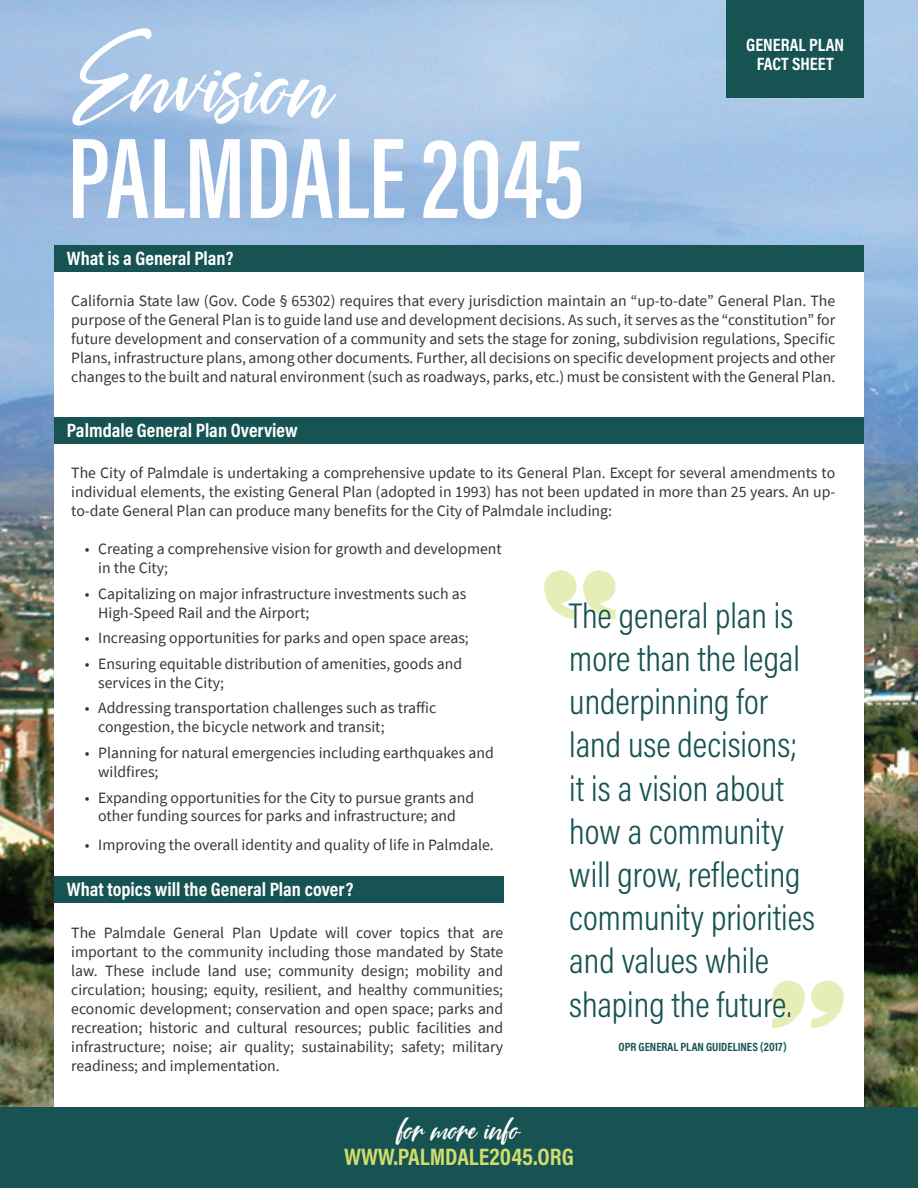
<style>
.page{position:relative;width:918px;height:1188px;background:#fff}
.page>*{position:absolute;margin:0;border:0;box-sizing:border-box;transform-origin:0 0}
.t1{font:132px "Coral Pen";color:#fff}
.t2{font:600 117.9px "Acumin Pro Extra Cond";color:#fff}
.t3{font:43.5px "Coral Pen";color:#fff}
.t4{font:300 36px/43.2px "Acumin Pro Cond";color:#165352}
.t5{font:700 24px "Acumin Pro Cond";color:#d0dc6d}
.t6{font:700 19.5px "Acumin Pro Cond";color:#fff}
.t7{font:700 18px/19.5px "Acumin Pro Cond";letter-spacing:-.005em;color:#fff;text-align:center}
.t8{font:15.75px/18.9px "Source Sans Pro";color:#363536}
.t9{font:700 12px "Acumin Pro Cond";color:#165352}
</style>
<div class="page">
<img style="left:0;top:0;width:918px;height:1108px">
<div style="left:54px;top:246px;width:810px;height:888px;background:#fff"></div>
<div style="left:54px;top:246px;width:810px;height:26px;background:#165352"></div>
<div style="left:0;top:1108px;width:918px;height:80px;background:#165352"></div>
<div style="left:726px;top:0;width:138px;height:98px;background:#165352"></div>
<div style="left:54px;top:417px;width:810px;height:27px;background:#165352"></div>
<div style="left:54px;top:876px;width:449px;height:27px;background:#165352"></div>
<svg style="left:772px;top:981px;width:72px;height:47px"></svg>
<svg style="left:544px;top:570px;width:72px;height:49px"></svg>
<h1 class="t1" style="left:76px;top:18px;width:262px;rotate:2deg">Envision</h1>
<h2 class="t2" style="left:68px;top:106px;width:518px">PALMDALE 2045</h2>
<p class="t6" style="left:67px;top:246px;width:168px">What is a General Plan?</p>
<p class="t7" style="left:746px;top:34px;width:99px">GENERAL PLAN<br>FACT SHEET</p>
<p class="t8" style="left:71px;top:291px;width:766px;text-align:justify">California State law (Gov. Code § 65302) requires that every jurisdiction maintain an “up-to-date” General Plan. The purpose of the General Plan is to guide land use and development decisions. As such, it serves as the “constitution” for future development and conservation of a community and sets the stage for zoning, subdivision regulations, Specific Plans, infrastructure plans, among other documents. Further, all decisions on specific development projects and other changes to the built and natural environment (such as roadways, parks, etc.) must be consistent with the General Plan.</p>
<p class="t6" style="left:67px;top:417px;width:232px">Palmdale General Plan Overview</p>
<p class="t8" style="left:71px;top:463px;width:766px;text-align:justify">The City of Palmdale is undertaking a comprehensive update to its General Plan. Except for several amendments to individual elements, the existing General Plan (adopted in 1993) has not been updated in more than 25 years. An up&shy;to-date General Plan can produce many benefits for the City of Palmdale including:</p>
<p class="t8" style="left:98px;top:539px;width:405px;text-indent:-13px">• Creating a comprehensive vision for growth and development in the City;</p>
<p class="t8" style="left:98px;top:584px;width:370px;text-indent:-13px">• Capitalizing on major infrastructure investments such as<br>High-Speed Rail and the Airport;</p>
<p class="t8" style="left:85px;top:628px;width:386px">• Increasing opportunities for parks and open space areas;</p>
<p class="t8" style="left:98px;top:654px;width:365px;text-indent:-13px">• Ensuring equitable distribution of amenities, goods and services in the City;</p>
<p class="t8" style="left:98px;top:699px;width:340px;text-indent:-13px">• Addressing transportation challenges such as traffic congestion, the bicycle network and transit;</p>
<p class="t8" style="left:98px;top:743px;width:397px;text-indent:-13px">• Planning for natural emergencies including earthquakes and wildfires;</p>
<p class="t8" style="left:85px;top:788px;width:391px;text-align:center">• Expanding opportunities for the City to pursue grants and other funding sources for parks and infrastructure; and</p>
<p class="t8" style="left:85px;top:835px;width:411px">• Improving the overall identity and quality of life in Palmdale.</p>
<h3 class="t4" style="left:569px;top:593px;width:247px">The general plan is more than the legal underpinning for land use decisions; it is a vision about how a community will grow, reflecting community priorities and values while shaping the future.</h3>
<p class="t9" style="left:619px;top:1039px;width:170px">OPR GENERAL PLAN GUIDELINES (2017)</p>
<p class="t6" style="left:67px;top:876px;width:288px">What topics will the General Plan cover?</p>
<p class="t8" style="left:71px;top:923px;width:434px;text-align:justify">The Palmdale General Plan Update will cover topics that are important to the community including those mandated by State law. These include land use; community design; mobility and circulation; housing; equity, resilient, and healthy communities; economic development; conservation and open space; parks and recreation; historic and cultural resources; public facilities and infrastructure; noise; air quality; sustainability; safety; military readiness; and implementation.</p>
<h3 class="t3" style="left:398px;top:1109px;width:123px">for more info</h3>
<h3 class="t5" style="left:344px;top:1141px;width:231px">WWW.PALMDALE2045.ORG</h3>
</div>
